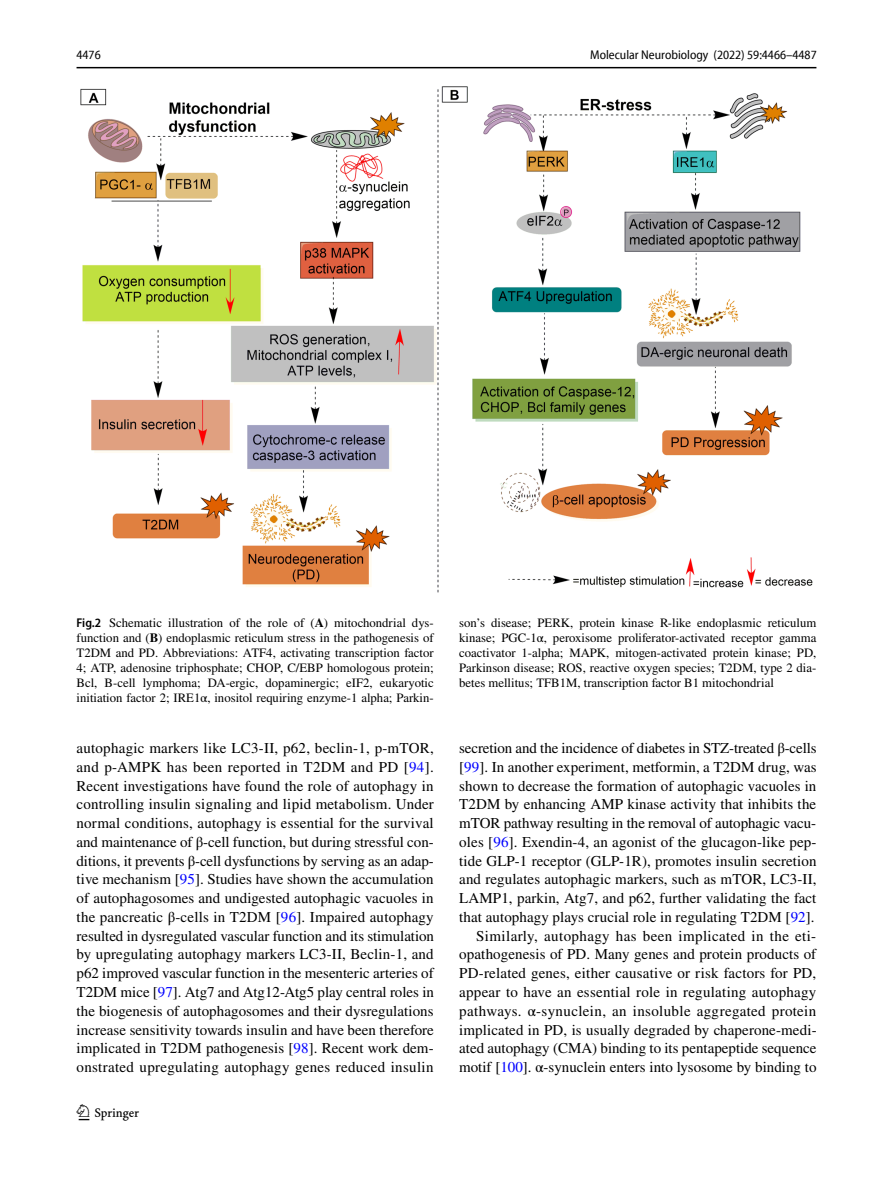
<style>
.page{position:relative;width:893px;height:1187px;background:#fff}
.page>*{position:absolute;margin:0;border:0;box-sizing:border-box;transform-origin:0 0}
.t1{font:22.5px "Springnew Regular 2";color:#000}
.t2{font:15px/18.8px "STIX";letter-spacing:.005em;color:#000;text-align:justify}
.t3{font:12.75px/15px "STIX";color:#000;text-align:justify}
.t4{font:semi-condensed 12.75px "Myriad Pro Unic";color:#000}
.s1{font-family:"Myriad Pro";font-weight:600;font-stretch:semi-condensed}
.s2{font-weight:700}
.s3{color:#00f}
</style>
<div class="page">
<hr style="left:77px;top:67px;width:739px;height:1px;background:#000">
<img style="left:81px;top:87px;width:731px;height:505px">
<p class="t4" style="left:77px;top:50px;width:26px">4476</p>
<p class="t4" style="left:590px;top:50px;width:228px">Molecular Neurobiology (2022) 59:4466–4487</p>
<p class="t3" style="left:77px;top:616px;width:359px"><span class="s1">Fig.2</span> Schematic illustration of the role of (<span class="s2">A</span>) mitochondrial dys&shy;function and (<span class="s2">B</span>) endoplasmic reticulum stress in the pathogenesis of T2DM and PD. Abbreviations: ATF4, activating transcription factor 4; ATP, adenosine triphosphate; CHOP, C/EBP homologous protein; Bcl, B-cell lymphoma; DA-ergic, dopaminergic; eIF2, eukaryotic initiation factor 2; IRE1α, inositol requiring enzyme-1 alpha; Parkin-</p>
<p class="t3" style="left:459px;top:616px;width:359px">son’s disease; PERK, protein kinase R-like endoplasmic reticulum kinase; PGC-1α, peroxisome proliferator-activated receptor gamma coactivator 1-alpha; MAPK, mitogen-activated protein kinase; PD, Parkinson disease; ROS, reactive oxygen species; T2DM, type 2 dia&shy;betes mellitus; TFB1M, transcription factor B1 mitochondrial</p>
<p class="t2" style="left:77px;top:739px;width:359px">autophagic markers like LC3-II, p62, beclin-1, p-mTOR, and p-AMPK has been reported in T2DM and PD [<span class="s3">94</span>].<br>Recent investigations have found the role of autophagy in controlling insulin signaling and lipid metabolism. Under normal conditions, autophagy is essential for the survival and maintenance of β-cell function, but during stressful con&shy;ditions, it prevents β-cell dysfunctions by serving as an adap&shy;tive mechanism [<span class="s3">95</span>]. Studies have shown the accumulation of autophagosomes and undigested autophagic vacuoles in the pancreatic β-cells in T2DM [<span class="s3">96</span>]. Impaired autophagy resulted in dysregulated vascular function and its stimulation by upregulating autophagy markers LC3-II, Beclin-1, and p62 improved vascular function in the mesenteric arteries of T2DM mice [<span class="s3">97</span>]. Atg7 and Atg12-Atg5 play central roles in the biogenesis of autophagosomes and their dysregulations increase sensitivity towards insulin and have been therefore implicated in T2DM pathogenesis [<span class="s3">98</span>]. Recent work dem&shy;onstrated upregulating autophagy genes reduced insulin</p>
<p class="t2" style="left:459px;top:739px;width:359px;text-align:right">secretion and the incidence of diabetes in STZ-treated β-cells [<span class="s3">99</span>]. In another experiment, metformin, a T2DM drug, was shown to decrease the formation of autophagic vacuoles in T2DM by enhancing AMP kinase activity that inhibits the mTOR pathway resulting in the removal of autophagic vacu&shy;oles [<span class="s3">96</span>]. Exendin-4, an agonist of the glucagon-like pep&shy;tide GLP-1 receptor (GLP-1R), promotes insulin secretion and regulates autophagic markers, such as mTOR, LC3-II, LAMP1, parkin, Atg7, and p62, further validating the fact that autophagy plays crucial role in regulating T2DM [<span class="s3">92</span>].<br>Similarly, autophagy has been implicated in the eti&shy;opathogenesis of PD. Many genes and protein products of PD-related genes, either causative or risk factors for PD, appear to have an essential role in regulating autophagy pathways. α-synuclein, an insoluble aggregated protein implicated in PD, is usually degraded by chaperone-medi&shy;ated autophagy (CMA) binding to its pentapeptide sequence motif [<span class="s3">100</span>]. α-synuclein enters into lysosome by binding to</p>
<h1 class="t1" style="left:79px;top:1104px;width:62px">1 3</h1>
</div>
